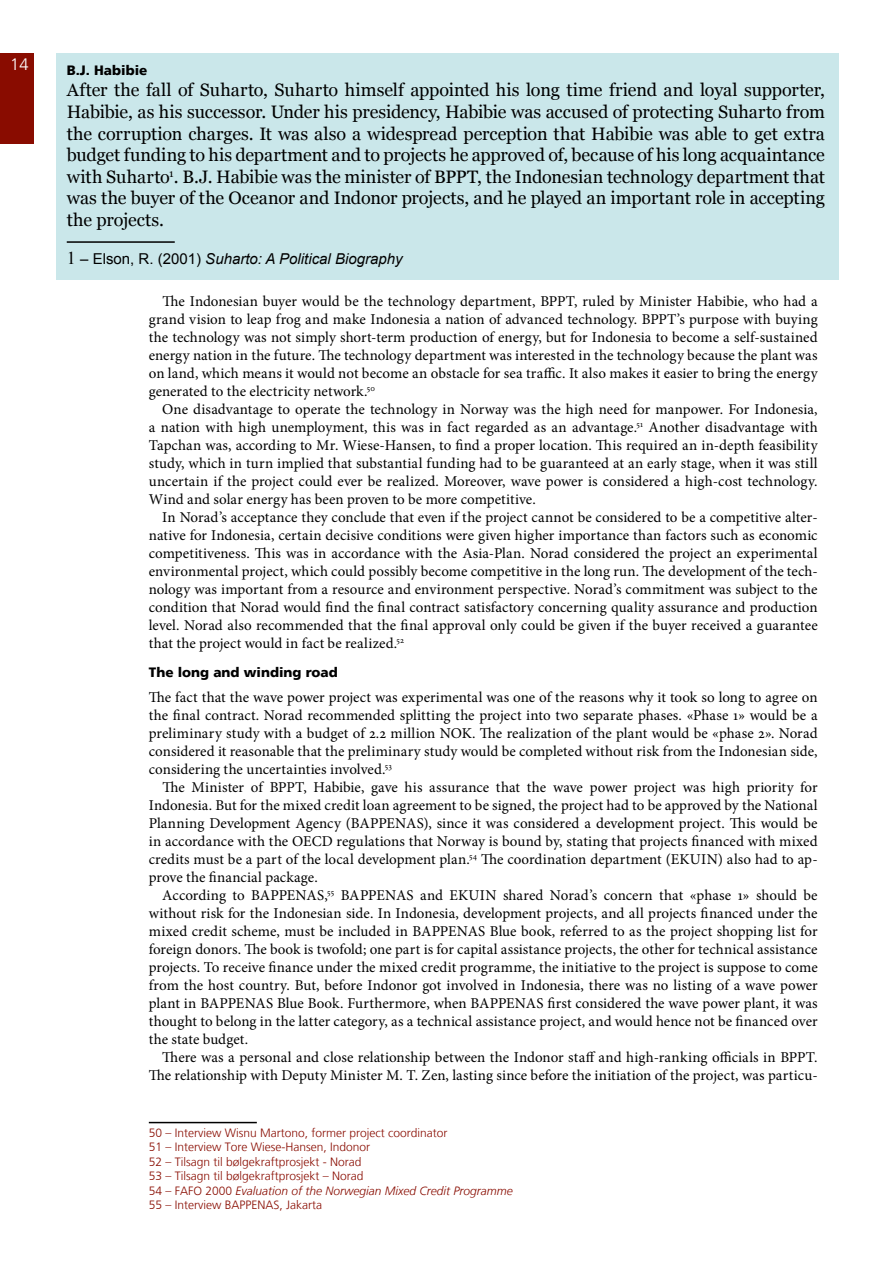
<style>
.page{position:relative;width:893px;height:1263px;background:#fff}
.page>*{position:absolute;margin:0;border:0;box-sizing:border-box;transform-origin:0 0}
.t1{font:18px/21.6px "Georgia";letter-spacing:-.005em;color:#000;text-align:justify}
.t2{font:300 16.5px "Frutiger LT";color:#fff}
.t3{font:15px/18px "Minion Pro";letter-spacing:.005em;color:#000;text-align:justify}
.t4{font:italic 15px "Arial";color:#000}
.t5{font:900 13.5px "Frutiger LT";color:#000}
.t6{font:300 12px/14.4px "Frutiger LT";color:#890c00}
.s1{font-family:"Times New Roman";font-style:normal;font-size:18px}
.s2{font-style:normal}
.s3{font-style:italic}
</style>
<div class="page">
<div style="left:0;top:53px;width:33px;height:91px;background:#890c00"></div>
<hr style="left:149px;top:1122px;width:108px;height:1px;background:#000">
<div style="left:56px;top:53px;width:783px;height:227px;background:#cae7ea"></div>
<hr style="left:67px;top:241px;width:108px;height:2px;background:#000">
<p class="t2" style="left:10px;top:55px;width:20px">14</p>
<p class="t5" style="left:67px;top:62px;width:82px">B.J. Habibie</p>
<p class="t1" style="left:67px;top:80px;width:760px">After the fall of Suharto, Suharto himself appointed his long time friend and loyal supporter, Habibie, as his successor. Under his presidency, Habibie was accused of protecting Suharto from the corruption charges. It was also a widespread perception that Habibie was able to get extra budget funding to his department and to projects he approved of, because of his long acquaintance with Suharto<sup>1</sup>. B.J. Habibie was the minister of BPPT, the Indonesian technology department that was the buyer of the Oceanor and Indonor projects, and he played an important role in accepting the projects.</p>
<p class="t4" style="left:67px;top:249px;width:337px"><span class="s1">1</span> <span class="s2">– Elson, R. (2001)</span> Suharto: A Political Biography</p>
<p class="t3" style="left:149px;top:292px;width:670px;text-indent:14px">The Indonesian buyer would be the technology department, BPPT, ruled by Minister Habibie, who had a grand vision to leap frog and make Indonesia a nation of advanced technology. BPPT’s purpose with buying the technology was not simply short-term production of energy, but for Indonesia to become a self-sustained energy nation in the future. The technology department was interested in the technology because the plant was on land, which means it would not become an obstacle for sea traffic. It also makes it easier to bring the energy generated to the electricity network.<sup>50</sup></p>
<p class="t3" style="left:149px;top:400px;width:670px;text-indent:14px">One disadvantage to operate the technology in Norway was the high need for manpower. For Indonesia, a nation with high unemployment, this was in fact regarded as an advantage.<sup>51</sup> Another disadvantage with Tapchan was, according to Mr. Wiese-Hansen, to find a proper location. This required an in-depth feasibility study, which in turn implied that substantial funding had to be guaranteed at an early stage, when it was still uncertain if the project could ever be realized. Moreover, wave power is considered a high-cost technology.<br>Wind and solar energy has been proven to be more competitive.</p>
<p class="t3" style="left:149px;top:508px;width:670px;text-indent:14px">In Norad’s acceptance they conclude that even if the project cannot be considered to be a competitive alter&shy;native for Indonesia, certain decisive conditions were given higher importance than factors such as economic competitiveness. This was in accordance with the Asia-Plan. Norad considered the project an experimental environmental project, which could possibly become competitive in the long run. The development of the tech&shy;nology was important from a resource and environment perspective. Norad’s commitment was subject to the condition that Norad would find the final contract satisfactory concerning quality assurance and production level. Norad also recommended that the final approval only could be given if the buyer received a guarantee that the project would in fact be realized.<sup>52</sup></p>
<p class="t5" style="left:149px;top:664px;width:190px">The long and winding road</p>
<p class="t3" style="left:149px;top:688px;width:670px">The fact that the wave power project was experimental was one of the reasons why it took so long to agree on the final contract. Norad recommended splitting the project into two separate phases. «Phase 1» would be a preliminary study with a budget of 2.2 million NOK. The realization of the plant would be «phase 2». Norad considered it reasonable that the preliminary study would be completed without risk from the Indonesian side, considering the uncertainties involved.<sup>53</sup></p>
<p class="t3" style="left:149px;top:778px;width:670px;text-indent:14px">The Minister of BPPT, Habibie, gave his assurance that the wave power project was high priority for Indonesia. But for the mixed credit loan agreement to be signed, the project had to be approved by the National Planning Development Agency (BAPPENAS), since it was considered a development project. This would be in accordance with the OECD regulations that Norway is bound by, stating that projects financed with mixed credits must be a part of the local development plan.<sup>54</sup> The coordination department (EKUIN) also had to ap&shy;prove the financial package.</p>
<p class="t3" style="left:149px;top:886px;width:670px;text-indent:13px">According to BAPPENAS,<sup>55</sup> BAPPENAS and EKUIN shared Norad’s concern that «phase 1» should be without risk for the Indonesian side. In Indonesia, development projects, and all projects financed under the mixed credit scheme, must be included in BAPPENAS Blue book, referred to as the project shopping list for foreign donors. The book is twofold; one part is for capital assistance projects, the other for technical assistance projects. To receive finance under the mixed credit programme, the initiative to the project is suppose to come from the host country. But, before Indonor got involved in Indonesia, there was no listing of a wave power plant in BAPPENAS Blue Book. Furthermore, when BAPPENAS first considered the wave power plant, it was thought to belong in the latter category, as a technical assistance project, and would hence not be financed over the state budget.</p>
<p class="t3" style="left:149px;top:1048px;width:670px;text-align:right">There was a personal and close relationship between the Indonor staff and high-ranking officials in BPPT.<br>The relationship with Deputy Minister M. T. Zen, lasting since before the initiation of the project, was particu-</p>
<p class="t6" style="left:149px;top:1126px;width:366px">50 – Interview Wisnu Martono, former project coordinator<br>51 – Interview Tore Wiese-Hansen, Indonor<br>52 – Tilsagn til bølgekraftprosjekt - Norad<br>53 – Tilsagn til bølgekraftprosjekt – Norad<br>54 – FAFO 2000 <span class="s3">Evaluation of the Norwegian Mixed Credit Programme </span>55 – Interview BAPPENAS, Jakarta</p>
</div>
